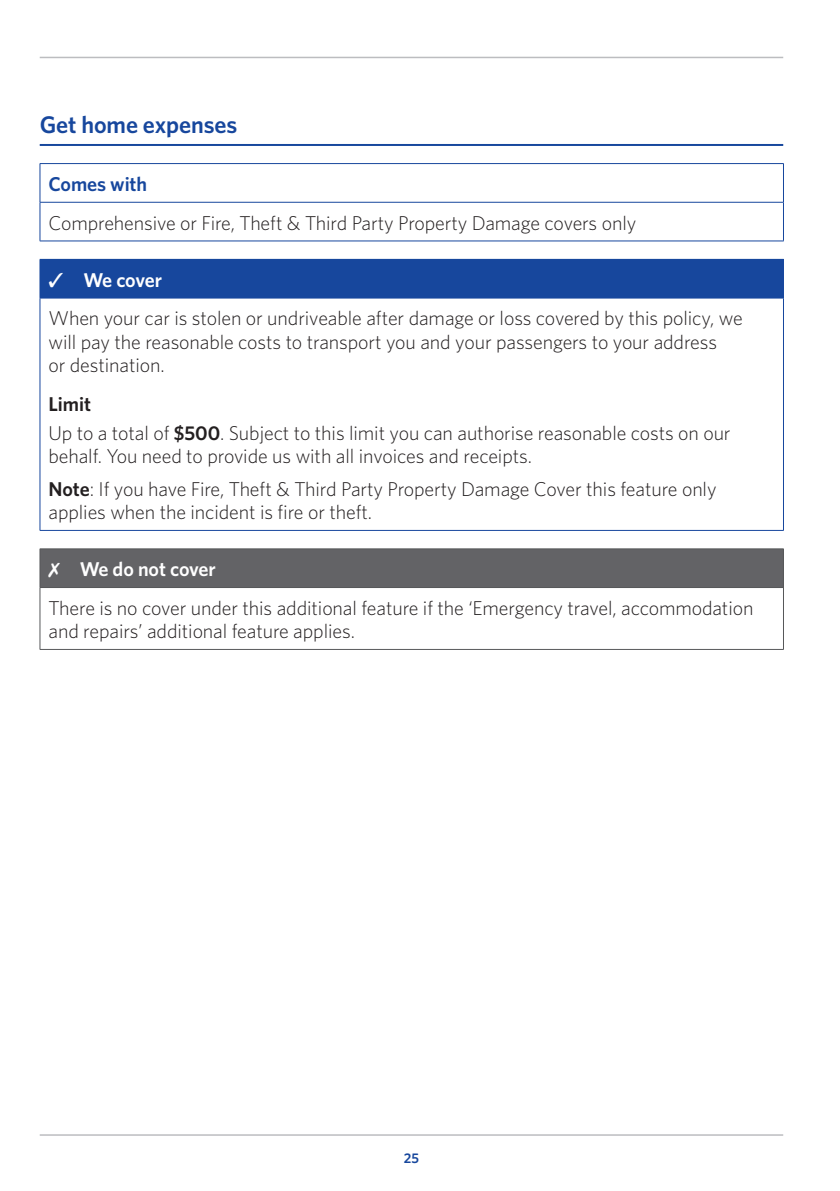
<style>
.page{position:relative;width:840px;height:1191px;background:#fff}
.page>*{position:absolute;margin:0;border:0;box-sizing:border-box;transform-origin:0 0}
.t1{font:600 24px "Whitney";letter-spacing:-.005em;color:#17479d}
.t2{font:300 20px/38.6px "Whitney";letter-spacing:-.005em;color:#231f20}
.t3{font:600 20px "Whitney";letter-spacing:-.005em;color:#17479d}
.t4{font:600 14px "Whitney";color:#17479d}
.s1{color:#fff}
.s2{font-weight:600;color:#fff}
.s3{font-weight:600}
</style>
<div class="page">
<hr style="left:40px;top:1134px;width:742px;height:1px;background:#bcbdc0">
<hr style="left:40px;top:57px;width:742px;height:1px;background:#bcbdc0">
<hr style="left:40px;top:144px;width:742px;height:2px;background:#17479d">
<hr style="left:40px;top:202px;width:1px;height:39px;background:#17479d">
<hr style="left:782px;top:202px;width:1px;height:39px;background:#17479d">
<hr style="left:40px;top:241px;width:743px;height:1px;background:#17479d">
<hr style="left:40px;top:163px;width:743px;height:1px;background:#17479d">
<hr style="left:40px;top:164px;width:1px;height:38px;background:#17479d">
<hr style="left:782px;top:164px;width:1px;height:38px;background:#17479d">
<hr style="left:40px;top:202px;width:743px;height:1px;background:#17479d">
<div style="left:40px;top:259px;width:743px;height:39px;background:#17479d"></div>
<hr style="left:40px;top:298px;width:1px;height:232px;background:#17479d">
<hr style="left:782px;top:298px;width:1px;height:232px;background:#17479d">
<hr style="left:40px;top:530px;width:743px;height:1px;background:#17479d">
<hr style="left:40px;top:298px;width:743px;height:1px;background:#17479d">
<div style="left:40px;top:549px;width:743px;height:38px;background:#636366"></div>
<hr style="left:40px;top:588px;width:1px;height:61px;background:#57585a">
<hr style="left:782px;top:588px;width:1px;height:61px;background:#57585a">
<hr style="left:40px;top:649px;width:743px;height:1px;background:#57585a">
<hr style="left:40px;top:548px;width:743px;height:1px;background:#57585a">
<hr style="left:40px;top:549px;width:1px;height:38px;background:#57585a">
<hr style="left:782px;top:549px;width:1px;height:38px;background:#57585a">
<hr style="left:40px;top:587px;width:743px;height:1px;background:#57585a">
<p class="t1" style="left:40px;top:108px;width:199px">Get home expenses</p>
<p class="t3" style="left:48px;top:171px;width:100px">Comes with</p>
<p class="t2" style="left:48px;top:203px;width:589px">Comprehensive or Fire, Theft &amp; Third Party Property Damage covers only</p>
<p class="t2" style="left:48px;top:260px;width:695px"><span class="s1">✓</span> <span class="s2">We cover<br></span>When your car is stolen or undriveable after damage or loss covered by this policy, we</p>
<p class="t2" style="left:48px;top:329px;width:669px;line-height:23.2px">will pay the reasonable costs to transport you and your passengers to your address or destination.</p>
<p class="t2" style="left:48px;top:389px;width:683px;line-height:28.8px"><span class="s3">Limit<br></span>Up to a total of <span class="s3">$500</span>. Subject to this limit you can authorise reasonable costs on our</p>
<p class="t2" style="left:48px;top:438px;width:669px;line-height:33.2px">behalf. You need to provide us with all invoices and receipts.<br><span class="s3">Note</span>: If you have Fire, Theft &amp; Third Party Property Damage Cover this feature only</p>
<p class="t2" style="left:48px;top:492px;width:325px">applies when the incident is fire or theft.</p>
<p class="t2" style="left:48px;top:549px;width:706px"><span class="s1">✗</span> <span class="s2">We do not cover<br></span>There is no cover under this additional feature if the ‘Emergency travel, accommodation</p>
<p class="t2" style="left:48px;top:611px;width:308px">and repairs’ additional feature applies.</p>
<p class="t4" style="left:403px;top:1148px;width:17px">25</p>
</div>
